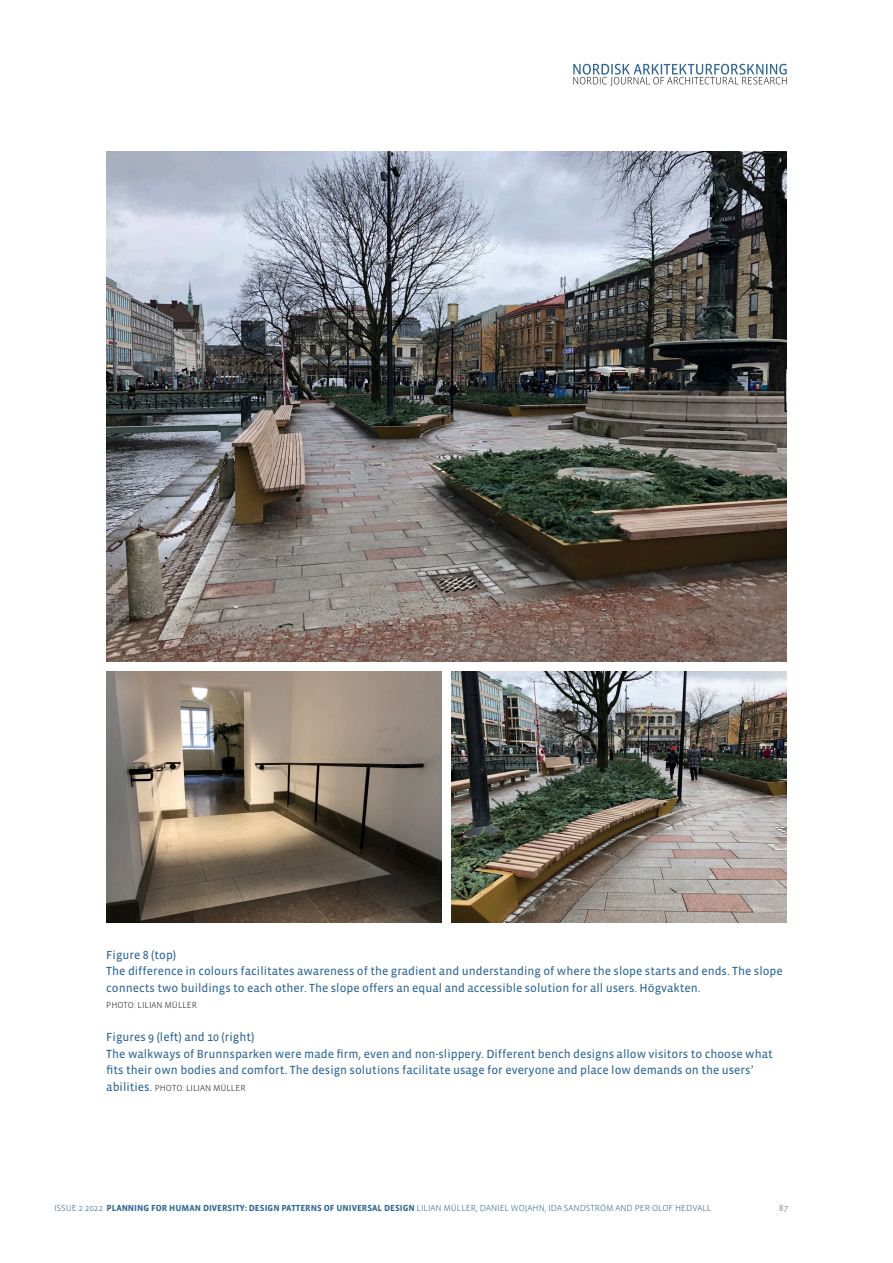
<style>
.page{position:relative;width:893px;height:1263px;background:#fff}
.page>*{position:absolute;margin:0;border:0;box-sizing:border-box;transform-origin:0 0}
.Figurtekst{font:12px/16.5px "Vista Sans OT";color:#2e6798}
.t1{font:300 9px "Vista Sans OT";color:#2e6798}
.Figurtekst-2{font:300 9px "Vista Sans OT";color:#231f20}
.s1{font-weight:400;font-size:12px;color:#2e6798}
.s2{font-weight:700}
</style>
<div class="page">
<svg style="left:573px;top:64px;width:214px;height:22px"></svg>
<img style="left:106px;top:151px;width:681px;height:511px">
<img style="left:107px;top:672px;width:334px;height:251px">
<img style="left:452px;top:672px;width:334px;height:251px">
<p class="Figurtekst" style="left:106px;top:947px;width:71px">Figure 8 (top)</p>
<p class="Figurtekst" style="left:106px;top:963px;width:678px">The difference in colours facilitates awareness of the gradient and understanding of where the slope starts and ends. The slope connects two buildings to each other. The slope offers an equal and accessible solution for all users. Högvakten.</p>
<p class="Figurtekst-2" style="left:106px;top:1001px;width:92px">PHOTO: LILIAN MÜLLER</p>
<p class="Figurtekst" style="left:106px;top:1029px;width:149px">Figures 9 (left) and 10 (right)</p>
<p class="Figurtekst" style="left:106px;top:1046px;width:668px">The walkways of Brunnsparken were made firm, even and non-slippery. Different bench designs allow visitors to choose what fits their own bodies and comfort. The design solutions facilitate usage for everyone and place low demands on the users’</p>
<p class="Figurtekst-2" style="left:106px;top:1083px;width:141px"><span class="s1">abilities.</span> PHOTO: LILIAN MÜLLER</p>
<p class="t1" style="left:54px;top:1204px;width:659px">ISSUE 2 2022 <span class="s2">PLANNING FOR HUMAN DIVERSITY: DESIGN PATTERNS OF UNIVERSAL DESIGN</span> LILIAN MÜLLER, DANIEL WOJAHN, IDA SANDSTRÖM AND PER-OLOF HEDVALL</p>
<p class="t1" style="left:779px;top:1204px;width:10px">87</p>
</div>
